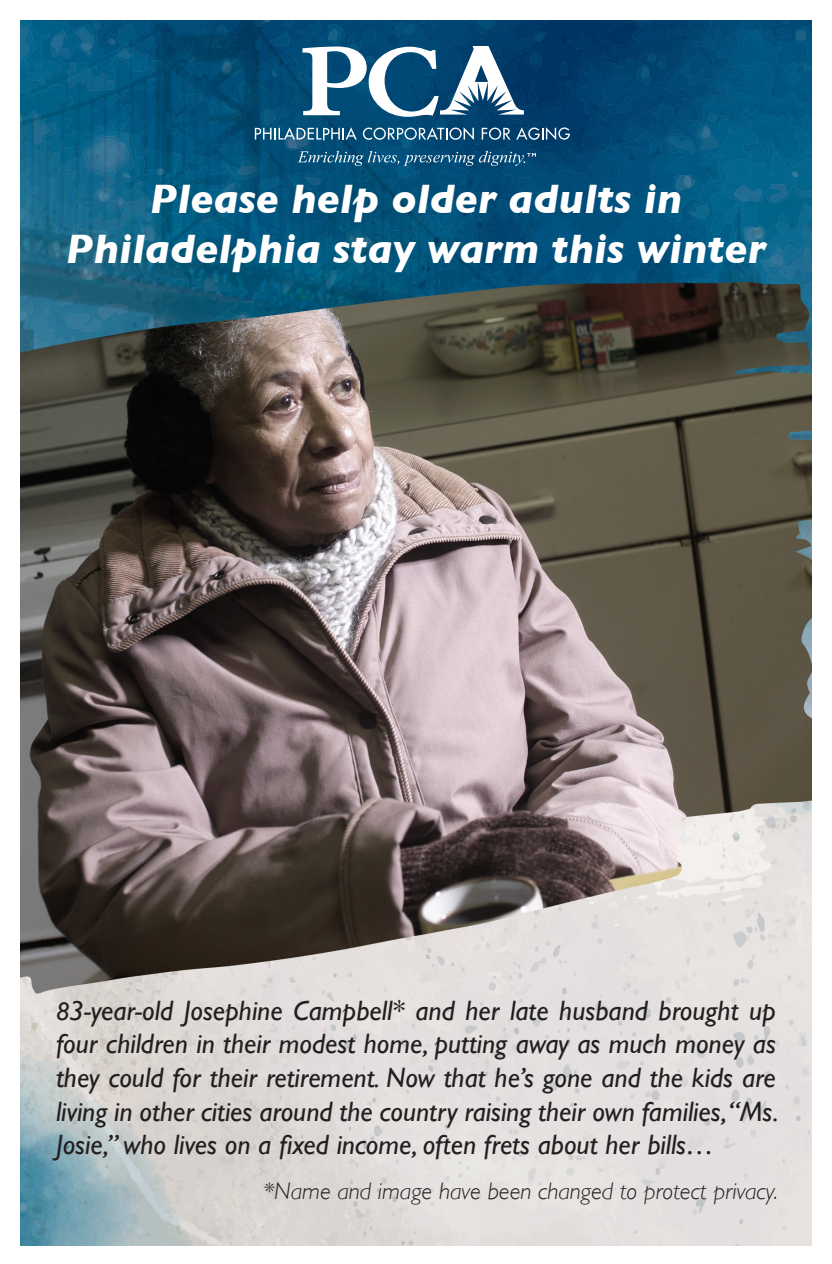
<style>
.page{position:relative;width:832px;height:1264px;background:#fff}
.page>*{position:absolute;margin:0;border:0;box-sizing:border-box;transform-origin:0 0}
.t1{font:italic 700 42px/50.4px "Gill Sans";color:#fff;text-align:center}
.t2{font:italic 28px/33.6px "Gill Sans";color:#231f20;text-align:justify}
.t3{font:italic 300 24px "Gill Sans";color:#231f20}
.s1{font-size:26px}
</style>
<div class="page">
<img style="left:20px;top:20px;width:792px;height:1225px">
<svg style="left:302px;top:46px;width:222px;height:71px"></svg>
<svg style="left:255px;top:127px;width:102px;height:13px"></svg>
<svg style="left:363px;top:127px;width:111px;height:13px"></svg>
<svg style="left:298px;top:151px;width:238px;height:15px;background:#2b688c"></svg>
<svg style="left:482px;top:127px;width:88px;height:13px"></svg>
<p class="t1" style="left:66px;top:173px;width:702px">Please help older adults in<br>Philadelphia stay warm this winter</p>
<p class="t2" style="left:56px;top:994px;width:724px"><span class="s1">8</span>3-year-old Josephine Campbell* and her late husband brought up four children in their modest home, putting away as much money as they could for their retirement. Now that he’s gone and the kids are living in other cities around the country raising their own families,“Ms.<br>Josie,” who lives on a fixed income, often frets about her bills…</p>
<p class="t3" style="left:263px;top:1177px;width:516px">*Name and image have been changed to protect privacy.</p>
</div>
